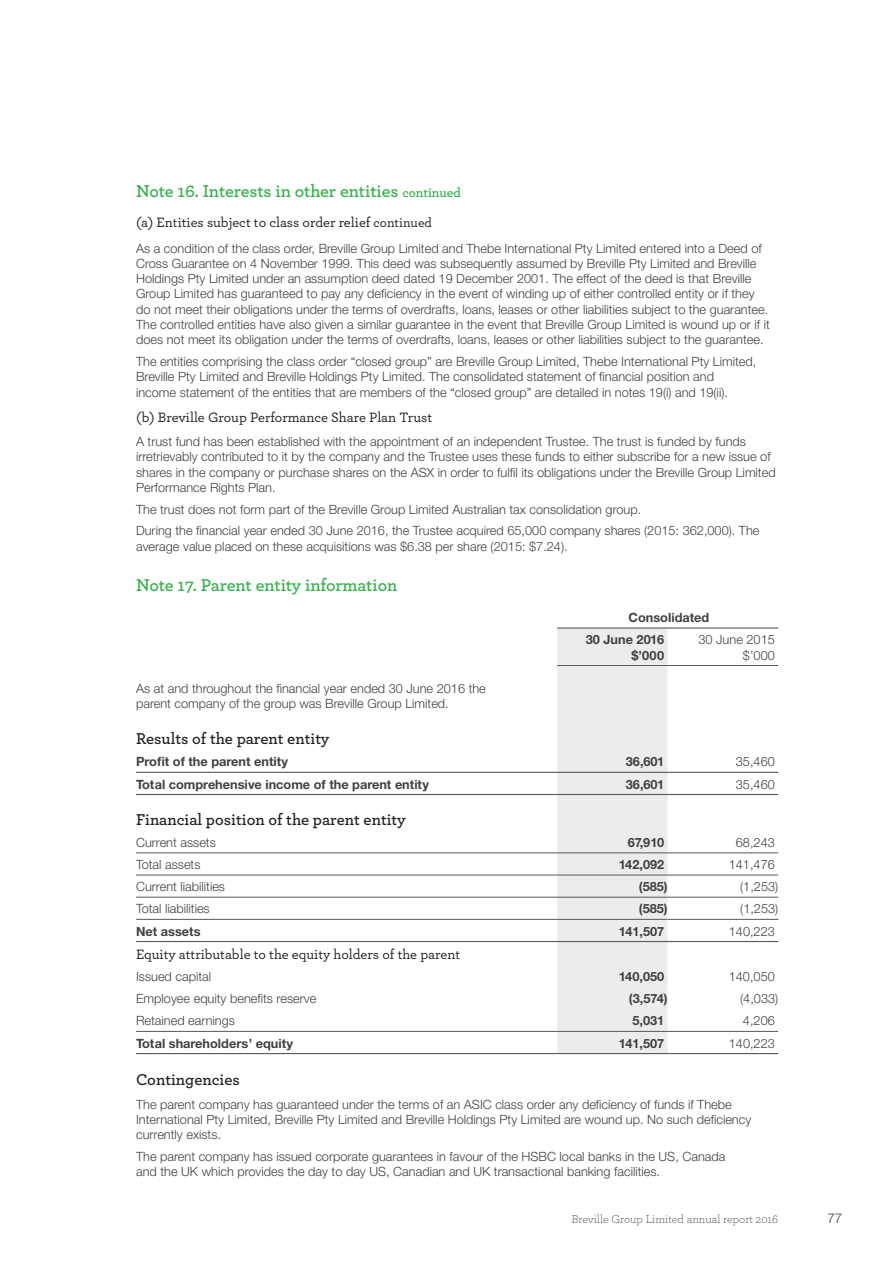
<style>
.page{position:relative;width:893px;height:1263px;background:#fff}
.page>*{position:absolute;margin:0;border:0;box-sizing:border-box;transform-origin:0 0}
.t1{font:600 18px "Archer";letter-spacing:-.005em;color:#32b04a}
.t2{font:600 16.5px "Archer";color:#231f20}
.t3{font:500 14.25px "Archer";color:#231f20}
.t4{font:300 13.5px "Helvetica Neue CE";color:#404041}
.t5{font:300 12.75px/15.3px "Helvetica Neue CE";color:#404041}
.t6{font:700 12.75px/22.2px "Helvetica Neue CE";color:#404041}
.t7{font:300 12px "Archer";color:#404041}
.s1{font-size:13.5px}
</style>
<div class="page">
<div style="left:557px;top:629px;width:111px;height:424px;background:#ebecec"></div>
<hr style="left:557px;top:627px;width:111px;height:2px;background:#58595b">
<hr style="left:668px;top:627px;width:110px;height:2px;background:#58595b">
<hr style="left:557px;top:772px;width:111px;height:1px;background:#58595b">
<hr style="left:668px;top:772px;width:110px;height:1px;background:#58595b">
<hr style="left:557px;top:794px;width:111px;height:1px;background:#58595b">
<hr style="left:668px;top:794px;width:110px;height:1px;background:#58595b">
<hr style="left:557px;top:941px;width:111px;height:1px;background:#58595b">
<hr style="left:668px;top:941px;width:110px;height:1px;background:#58595b">
<hr style="left:557px;top:1053px;width:111px;height:1px;background:#58595b">
<hr style="left:668px;top:1053px;width:110px;height:1px;background:#58595b">
<hr style="left:557px;top:665px;width:111px;height:1px;background:#58595b">
<hr style="left:668px;top:665px;width:110px;height:1px;background:#58595b">
<hr style="left:557px;top:853px;width:111px;height:1px;background:#58595b">
<hr style="left:668px;top:853px;width:110px;height:1px;background:#58595b">
<hr style="left:557px;top:875px;width:111px;height:1px;background:#58595b">
<hr style="left:668px;top:875px;width:110px;height:1px;background:#58595b">
<hr style="left:557px;top:897px;width:111px;height:1px;background:#58595b">
<hr style="left:668px;top:897px;width:110px;height:1px;background:#58595b">
<hr style="left:557px;top:919px;width:111px;height:1px;background:#58595b">
<hr style="left:668px;top:919px;width:110px;height:1px;background:#58595b">
<hr style="left:557px;top:1031px;width:111px;height:1px;background:#58595b">
<hr style="left:668px;top:1031px;width:110px;height:1px;background:#58595b">
<hr style="left:136px;top:772px;width:421px;height:1px;background:#58595b">
<hr style="left:136px;top:794px;width:421px;height:1px;background:#58595b">
<hr style="left:136px;top:941px;width:421px;height:1px;background:#58595b">
<hr style="left:136px;top:1053px;width:421px;height:1px;background:#58595b">
<hr style="left:136px;top:853px;width:421px;height:1px;background:#58595b">
<hr style="left:136px;top:875px;width:421px;height:1px;background:#58595b">
<hr style="left:136px;top:897px;width:421px;height:1px;background:#58595b">
<hr style="left:136px;top:919px;width:421px;height:1px;background:#58595b">
<hr style="left:136px;top:1031px;width:421px;height:1px;background:#58595b">
<h1 class="t1" style="left:136px;top:184px;width:326px">Note 16. Interests in other entities <span class="s1">continued</span></h1>
<p class="t3" style="left:136px;top:217px;width:297px">(a) Entities subject to class order relief <span class="s1">continued</span></p>
<p class="t5" style="left:136px;top:242px;width:635px">As a condition of the class order, Breville Group Limited and Thebe International Pty Limited entered into a Deed of Cross Guarantee on 4 November 1999. This deed was subsequently assumed by Breville Pty Limited and Breville Holdings Pty Limited under an assumption deed dated 19 December 2001. The effect of the deed is that Breville Group Limited has guaranteed to pay any deficiency in the event of winding up of either controlled entity or if they do not meet their obligations under the terms of overdrafts, loans, leases or other liabilities subject to the guarantee.<br>The controlled entities have also given a similar guarantee in the event that Breville Group Limited is wound up or if it does not meet its obligation under the terms of overdrafts, loans, leases or other liabilities subject to the guarantee.</p>
<p class="t5" style="left:136px;top:355px;width:622px">The entities comprising the class order “closed group” are Breville Group Limited, Thebe International Pty Limited,<br>Breville Pty Limited and Breville Holdings Pty Limited. The consolidated statement of financial position and income statement of the entities that are members of the “closed group” are detailed in notes 19(i) and 19(ii).</p>
<p class="t3" style="left:136px;top:412px;width:298px">(b) Breville Group Performance Share Plan Trust</p>
<p class="t5" style="left:136px;top:435px;width:641px">A trust fund has been established with the appointment of an independent Trustee. The trust is funded by funds irretrievably contributed to it by the company and the Trustee uses these funds to either subscribe for a new issue of shares in the company or purchase shares on the ASX in order to fulfil its obligations under the Breville Group Limited Performance Rights Plan.</p>
<p class="t5" style="left:136px;top:500px;width:625px;line-height:21.8px">The trust does not form part of the Breville Group Limited Australian tax consolidation group.<br>During the financial year ended 30 June 2016, the Trustee acquired 65,000 company shares (2015: 362,000). The</p>
<p class="t5" style="left:136px;top:540px;width:433px">average value placed on these acquisitions was $6.38 per share (2015: $7.24).</p>
<h1 class="t1" style="left:136px;top:578px;width:263px">Note 17. Parent entity information</h1>
<p class="t6" style="left:586px;top:608px;width:125px;text-indent:43px">Consolidated<br>30 June 2016</p>
<p class="t6" style="left:631px;top:645px;width:34px">$’000</p>
<p class="t5" style="left:698px;top:634px;width:78px;text-align:right">30 June 2015 $’000</p>
<p class="t5" style="left:136px;top:682px;width:351px">As at and throughout the financial year ended 30 June 2016 the parent company of the group was Breville Group Limited.</p>
<p class="t2" style="left:136px;top:732px;width:195px">Results of the parent entity</p>
<p class="t6" style="left:136px;top:752px;width:154px">Profit of the parent entity</p>
<p class="t6" style="left:626px;top:752px;width:40px">36,601</p>
<p class="t5" style="left:736px;top:756px;width:40px">35,460</p>
<p class="t6" style="left:136px;top:774px;width:294px">Total comprehensive income of the parent entity</p>
<p class="t6" style="left:626px;top:774px;width:40px">36,601</p>
<p class="t5" style="left:736px;top:778px;width:40px">35,460</p>
<p class="t2" style="left:136px;top:813px;width:271px">Financial position of the parent entity</p>
<p class="t5" style="left:136px;top:836px;width:81px">Current assets</p>
<p class="t6" style="left:628px;top:833px;width:38px">67,910</p>
<p class="t5" style="left:736px;top:836px;width:40px">68,243</p>
<p class="t5" style="left:136px;top:858px;width:66px">Total assets</p>
<p class="t6" style="left:619px;top:855px;width:47px">142,092</p>
<p class="t5" style="left:729px;top:858px;width:48px">141,476</p>
<p class="t5" style="left:136px;top:880px;width:91px">Current liabilities</p>
<p class="t6" style="left:639px;top:877px;width:30px">(585)</p>
<p class="t5" style="left:740px;top:880px;width:40px">(1,253)</p>
<p class="t5" style="left:136px;top:903px;width:75px">Total liabilities</p>
<p class="t6" style="left:639px;top:899px;width:30px">(585)</p>
<p class="t5" style="left:740px;top:903px;width:40px">(1,253)</p>
<p class="t6" style="left:136px;top:921px;width:66px">Net assets</p>
<p class="t6" style="left:619px;top:921px;width:47px">141,507</p>
<p class="t5" style="left:729px;top:925px;width:48px">140,223</p>
<p class="t3" style="left:136px;top:949px;width:325px">Equity attributable to the equity holders of the parent</p>
<p class="t5" style="left:136px;top:970px;width:77px">Issued capital</p>
<p class="t6" style="left:619px;top:967px;width:47px">140,050</p>
<p class="t5" style="left:729px;top:970px;width:48px">140,050</p>
<p class="t5" style="left:136px;top:993px;width:182px">Employee equity benefits reserve</p>
<p class="t6" style="left:629px;top:989px;width:40px">(3,574)</p>
<p class="t5" style="left:740px;top:993px;width:40px">(4,033)</p>
<p class="t5" style="left:136px;top:1015px;width:100px">Retained earnings</p>
<p class="t6" style="left:632px;top:1011px;width:33px">5,031</p>
<p class="t5" style="left:743px;top:1015px;width:33px">4,206</p>
<p class="t6" style="left:136px;top:1033px;width:158px">Total shareholders’ equity</p>
<p class="t6" style="left:619px;top:1033px;width:47px">141,507</p>
<p class="t5" style="left:729px;top:1037px;width:48px">140,223</p>
<p class="t2" style="left:136px;top:1073px;width:105px">Contingencies</p>
<p class="t5" style="left:136px;top:1098px;width:617px">The parent company has guaranteed under the terms of an ASIC class order any deficiency of funds if Thebe<br>International Pty Limited, Breville Pty Limited and Breville Holdings Pty Limited are wound up. No such deficiency currently exists.</p>
<p class="t5" style="left:136px;top:1150px;width:591px">The parent company has issued corporate guarantees in favour of the HSBC local banks in the US, Canada and the UK which provides the day to day US, Canadian and UK transactional banking facilities.</p>
<p class="t7" style="left:571px;top:1212px;width:208px">Breville Group Limited annual report 2016</p>
<p class="t4" style="left:827px;top:1213px;width:17px">77</p>
</div>
